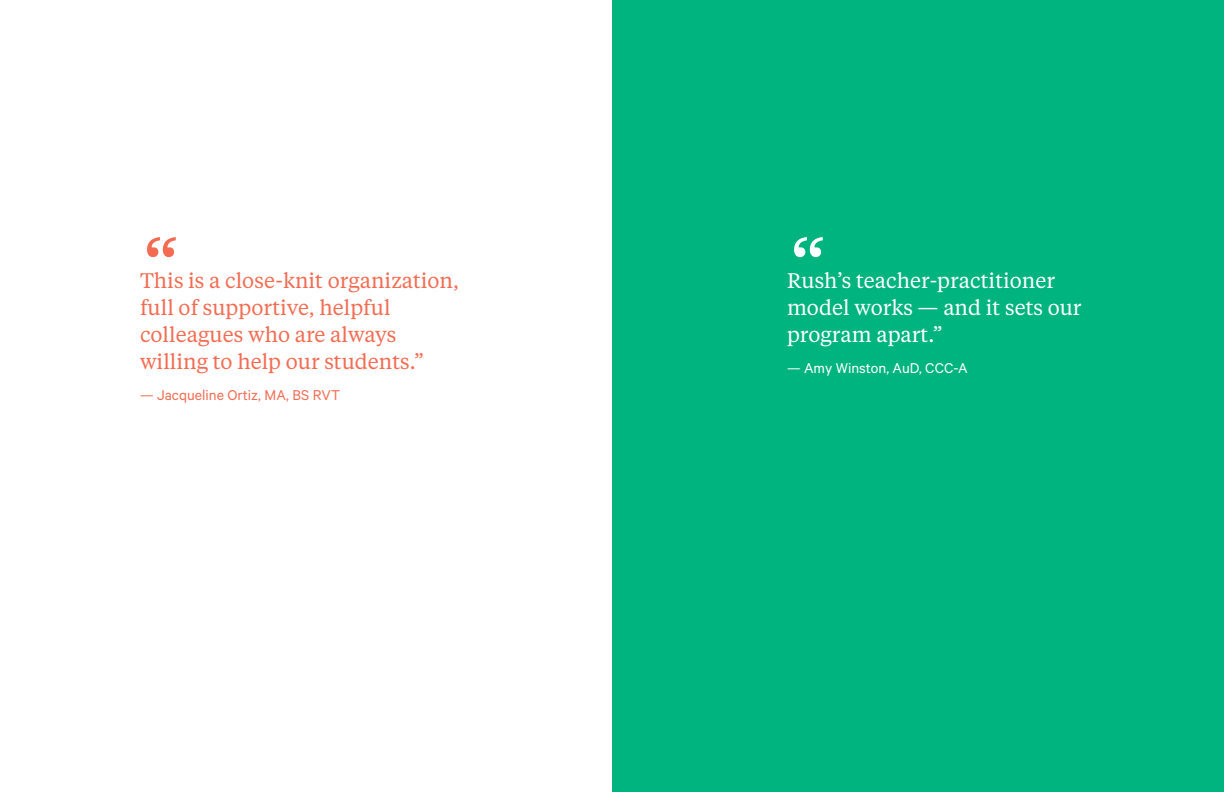
<style>
.page{position:relative;width:1224px;height:792px;background:#fff}
.page>*{position:absolute;margin:0;border:0;box-sizing:border-box;transform-origin:0 0}
.t1{font:80px "Tiempos Text";color:#f36c52}
.t2{font:80px "Tiempos Text";color:#fff}
.t3{font:21px/27px "Tiempos Text";color:#f36c52}
.t4{font:21px/27px "Tiempos Text";color:#fff}
.t5{font:16px "Calibre";color:#f36c52}
.t6{font:16px "Calibre";color:#fff}
</style>
<div class="page">
<div style="left:612px;top:0;width:612px;height:792px;background:#00b480"></div>
<h1 class="t1" style="left:142px;top:216px;width:39px">“</h1>
<p class="t3" style="left:140px;top:266px;width:321px">This is a close-knit organization, full of supportive, helpful colleagues who are always willing to help our students.”</p>
<p class="t5" style="left:140px;top:386px;width:202px">— Jacqueline Ortiz, MA, BS RVT</p>
<h1 class="t2" style="left:789px;top:216px;width:39px">“</h1>
<p class="t4" style="left:787px;top:266px;width:296px">Rush’s teacher-practitioner model works — and it sets our program apart.”</p>
<p class="t6" style="left:787px;top:359px;width:182px">— Amy Winston, AuD, CCC-A</p>
</div>
